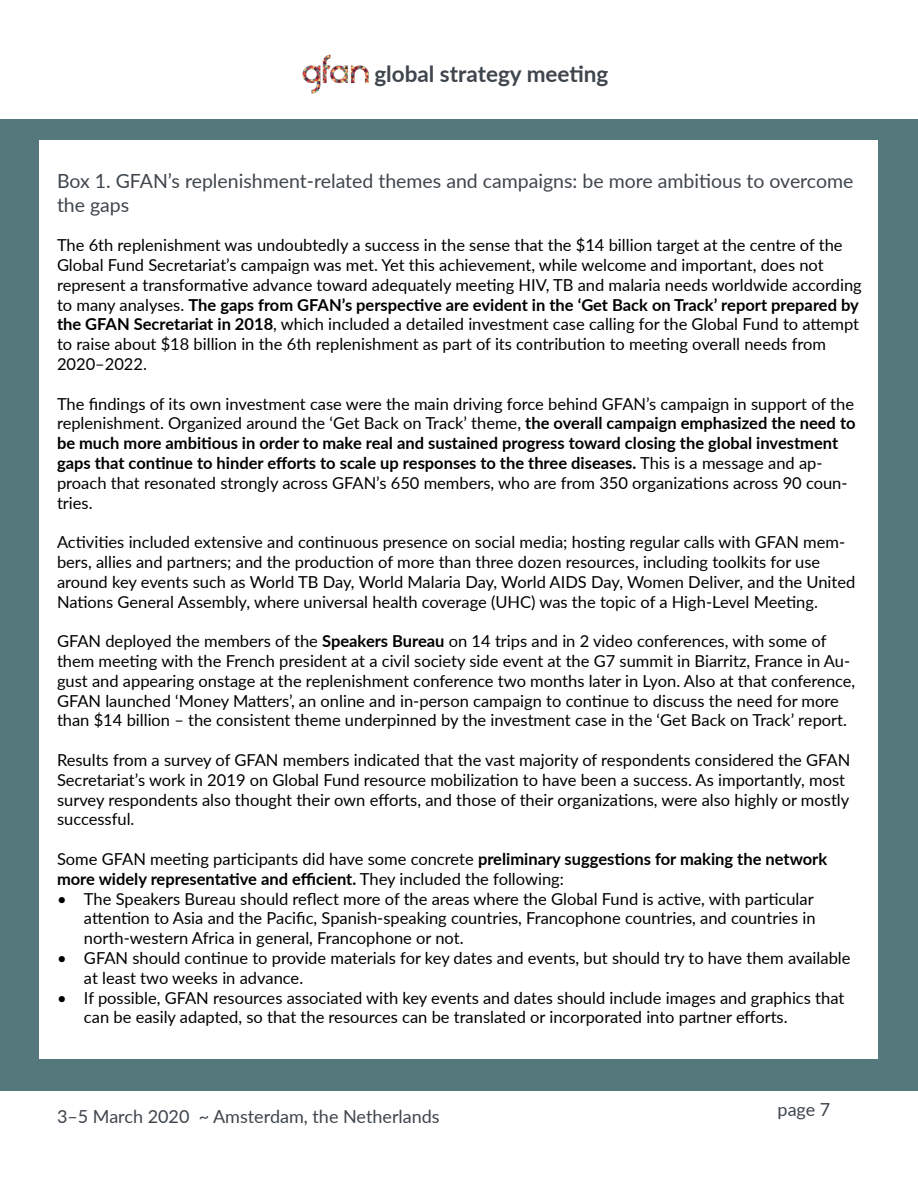
<style>
.page{position:relative;width:918px;height:1188px;background:#fff}
.page>*{position:absolute;margin:0;border:0;box-sizing:border-box;transform-origin:0 0}
.t1{font:700 22.5px "Lato";color:#3e454c}
.t2{font:19.5px/23.4px "Lato";color:#3e454c}
.t3{font:18px "Lato";color:#3e454c}
.t4{font:16.5px/19.8px "Lato";color:#000}
.t5{font:700 16.5px/19.8px "Lato";color:#000}
.s1{font-weight:700}
.s2{font-weight:400}
</style>
<div class="page">
<img style="left:302px;top:54px;width:67px;height:40px">
<div style="left:0;top:119px;width:918px;height:972px;background:#55787c"></div>
<div style="left:39px;top:140px;width:839px;height:918px;background:#fff"></div>
<h1 class="t1" style="left:374px;top:57px;width:236px">global strategy meeting</h1>
<p class="t2" style="left:57px;top:169px;width:798px">Box 1. GFAN’s replenishment-related themes and campaigns: be more ambitious to overcome the gaps</p>
<p class="t4" style="left:57px;top:235px;width:806px">The 6th replenishment was undoubtedly a success in the sense that the $14 billion target at the centre of the Global Fund Secretariat’s campaign was met. Yet this achievement, while welcome and important, does not represent a transformative advance toward adequately meeting HIV, TB and malaria needs worldwide according to many analyses. <span class="s1">The gaps from GFAN’s perspective are evident in the ‘Get Back on Track’ report prepared by the GFAN Secretariat in 2018</span>, which included a detailed investment case calling for the Global Fund to attempt to raise about $18 billion in the 6th replenishment as part of its contribution to meeting overall needs from 2020–2022.</p>
<p class="t4" style="left:57px;top:393px;width:800px">The findings of its own investment case were the main driving force behind GFAN’s campaign in support of the replenishment. Organized around the ‘Get Back on Track’ theme, <span class="s1">the overall campaign emphasized the need to be much more ambitious in order to make real and sustained progress toward closing the global investment gaps that continue to hinder efforts to scale up responses to the three diseases.</span> This is a message and ap&shy;proach that resonated strongly across GFAN’s 650 members, who are from 350 organizations across 90 coun&shy;tries.</p>
<p class="t4" style="left:57px;top:532px;width:800px">Activities included extensive and continuous presence on social media; hosting regular calls with GFAN mem&shy;bers, allies and partners; and the production of more than three dozen resources, including toolkits for use around key events such as World TB Day, World Malaria Day, World AIDS Day, Women Deliver, and the United Nations General Assembly, where universal health coverage (UHC) was the topic of a High-Level Meeting.</p>
<p class="t4" style="left:57px;top:631px;width:800px">GFAN deployed the members of the <span class="s1">Speakers Bureau</span> on 14 trips and in 2 video conferences, with some of them meeting with the French president at a civil society side event at the G7 summit in Biarritz, France in Au&shy;gust and appearing onstage at the replenishment conference two months later in Lyon. Also at that conference, GFAN launched ‘Money Matters’, an online and in-person campaign to continue to discuss the need for more than $14 billion – the consistent theme underpinned by the investment case in the ‘Get Back on Track’ report.</p>
<p class="t4" style="left:57px;top:749px;width:795px">Results from a survey of GFAN members indicated that the vast majority of respondents considered the GFAN Secretariat’s work in 2019 on Global Fund resource mobilization to have been a success. As importantly, most survey respondents also thought their own efforts, and those of their organizations, were also highly or mostly successful.</p>
<p class="t5" style="left:57px;top:848px;width:772px"><span class="s2">Some GFAN meeting participants did have some concrete</span> preliminary suggestions for making the network more widely representative and efficient. <span class="s2">They included the following:</span></p>
<p class="t4" style="left:84px;top:888px;width:733px;text-align:justify;text-indent:-27px">• The Speakers Bureau should reflect more of the areas where the Global Fund is active, with particular attention to Asia and the Pacific, Spanish-speaking countries, Francophone countries, and countries in north-western Africa in general, Francophone or not.</p>
<p class="t4" style="left:84px;top:947px;width:768px;text-indent:-27px">• GFAN should continue to provide materials for key dates and events, but should try to have them available at least two weeks in advance.</p>
<p class="t4" style="left:84px;top:987px;width:762px;text-indent:-27px">• If possible, GFAN resources associated with key events and dates should include images and graphics that can be easily adapted, so that the resources can be translated or incorporated into partner efforts.</p>
<p class="t3" style="left:57px;top:1103px;width:384px">3–5 March 2020 ~ Amsterdam, the Netherlands</p>
<p class="t3" style="left:778px;top:1097px;width:54px">page 7</p>
</div>
